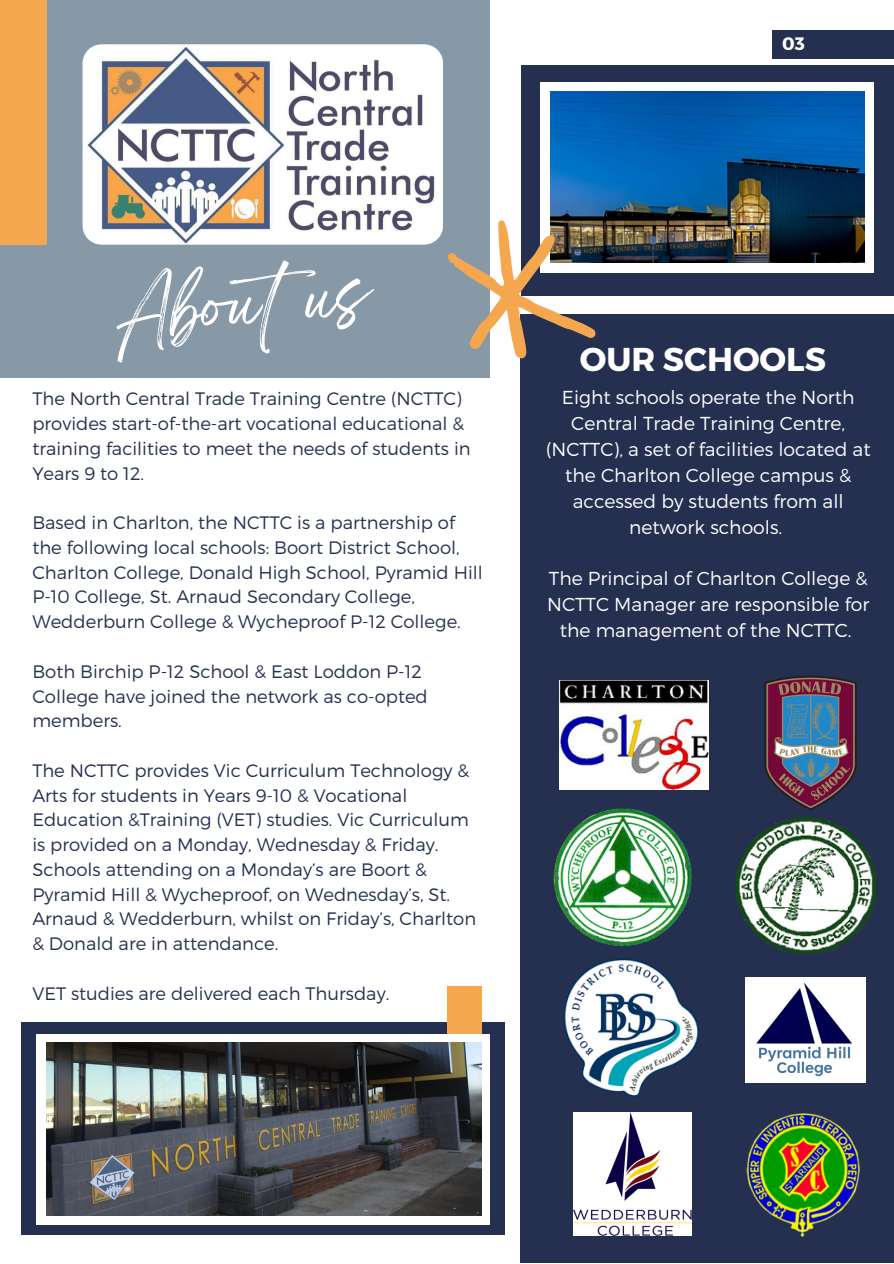
<style>
.page{position:relative;width:894px;height:1264px;background:#fff}
.page>*{position:absolute;margin:0;border:0;box-sizing:border-box;transform-origin:0 0}
.t1{font:61.5px "Breathing";color:#fff}
.t2{font:700 33px "Montserrat";color:#fff}
.t3{font:300 18.75px/25.8px "Montserrat";color:#fff;text-align:center}
.t4{font:300 18px/24.8px "Montserrat";color:#253050}
.t5{font:700 18px "Montserrat";color:#fff}
</style>
<div class="page">
<div style="left:0;top:0;width:489px;height:378px;background:#8799a7"></div>
<div style="left:520px;top:314px;width:373px;height:949px;background:#253050"></div>
<div style="left:0;top:0;width:47px;height:245px;background:#f5a750"></div>
<div style="left:771px;top:30px;width:122px;height:28px;background:#253050"></div>
<img style="left:559px;top:680px;width:148px;height:109px">
<img style="left:553px;top:808px;width:139px;height:138px">
<img style="left:573px;top:1112px;width:118px;height:123px">
<img style="left:735px;top:817px;width:140px;height:136px">
<img style="left:563px;top:958px;width:136px;height:139px">
<img style="left:746px;top:1113px;width:114px;height:124px">
<img style="left:745px;top:977px;width:120px;height:105px">
<div style="left:21px;top:1022px;width:483px;height:213px;background:#253050"></div>
<div style="left:446px;top:986px;width:35px;height:81px;background:#f5a750"></div>
<img style="left:82px;top:44px;width:360px;height:201px">
<img style="left:764px;top:675px;width:93px;height:135px">
<div style="left:520px;top:65px;width:373px;height:231px;background:#253050"></div>
<div style="left:540px;top:83px;width:333px;height:190px;background:#fff"></div>
<img style="left:550px;top:92px;width:314px;height:171px">
<svg style="left:448px;top:220px;width:147px;height:138px"></svg>
<div style="left:36px;top:1033px;width:453px;height:191px;background:#fff"></div>
<img style="left:46px;top:1042px;width:435px;height:173px">
<p class="t5" style="left:781px;top:32px;width:24px">03</p>
<p class="t1" style="left:113px;top:296px;width:256px;rotate:-5deg">About us</p>
<p class="t4" style="left:32px;top:385px;width:439px">The North Central Trade Training Centre (NCTTC) provides start-of-the-art vocational educational &amp; training facilities to meet the needs of students in Years 9 to 12.</p>
<p class="t4" style="left:32px;top:509px;width:452px">Based in Charlton, the NCTTC is a partnership of the following local schools: Boort District School, Charlton College, Donald High School, Pyramid Hill P-10 College, St. Arnaud Secondary College, Wedderburn College &amp; Wycheproof P-12 College.</p>
<p class="t4" style="left:32px;top:658px;width:397px">Both Birchip P-12 School &amp; East Loddon P-12<br>College have joined the network as co-opted members.</p>
<p class="t4" style="left:32px;top:757px;width:445px">The NCTTC provides Vic Curriculum Technology &amp; Arts for students in Years 9-10 &amp; Vocational Education &amp;Training (VET) studies. Vic Curriculum is provided on a Monday, Wednesday &amp; Friday.<br>Schools attending on a Monday’s are Boort &amp; Pyramid Hill &amp; Wycheproof, on Wednesday’s, St.<br>Arnaud &amp; Wedderburn, whilst on Friday’s, Charlton &amp; Donald are in attendance.</p>
<p class="t4" style="left:32px;top:979px;width:358px">VET studies are delivered each Thursday.</p>
<p class="t2" style="left:579px;top:338px;width:247px">OUR SCHOOLS</p>
<p class="t3" style="left:545px;top:383px;width:326px">Eight schools operate the North<br>Central Trade Training Centre, (NCTTC), a set of facilities located at the Charlton College campus &amp; accessed by students from all network schools.</p>
<p class="t3" style="left:547px;top:565px;width:323px">The Principal of Charlton College &amp;<br>NCTTC Manager are responsible for the management of the NCTTC.</p>
</div>
